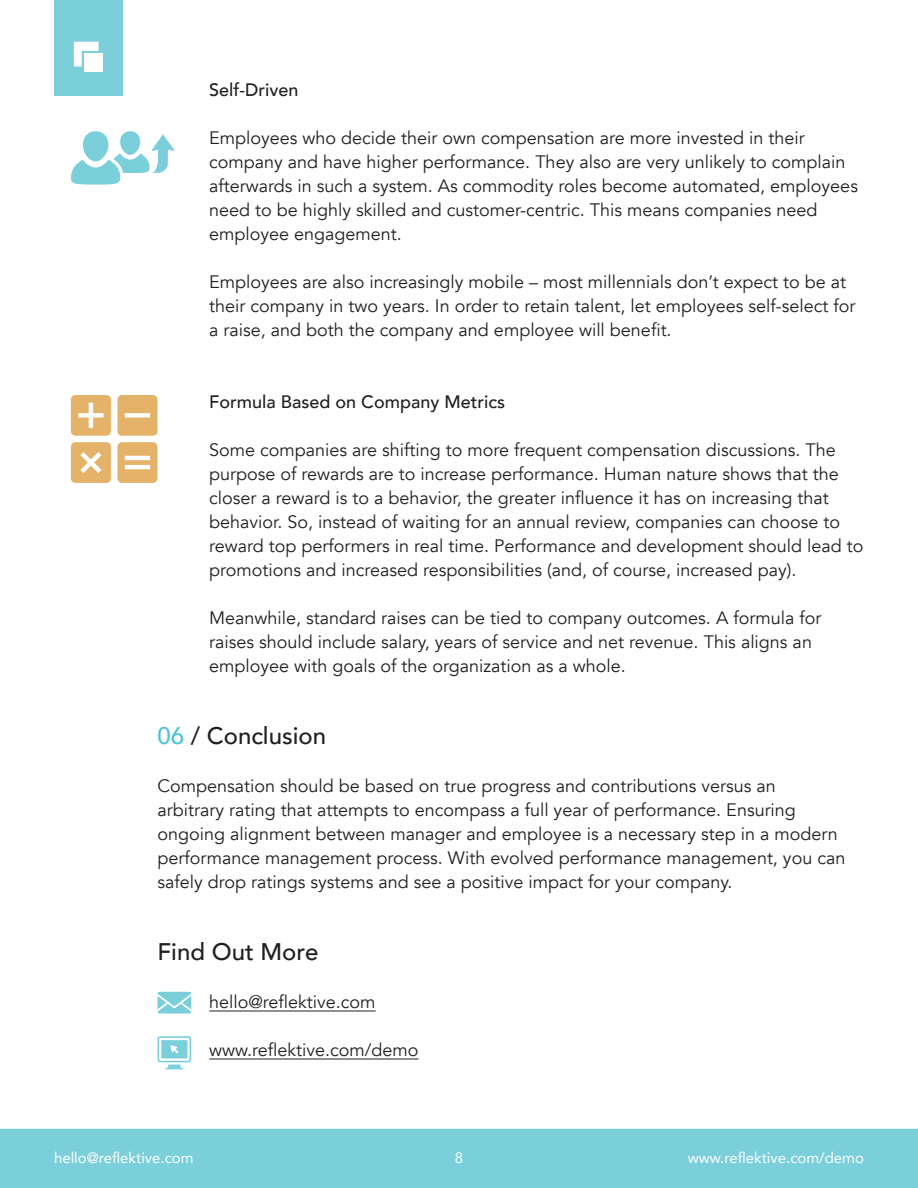
<style>
.page{position:relative;width:918px;height:1188px;background:#fff}
.page>*{position:absolute;margin:0;border:0;box-sizing:border-box;transform-origin:0 0}
.t1{font:500 24px "Avenir";color:#231f20}
.Body{font:18px/24px "Avenir";color:#231f20}
.Sub-Header{font:500 18px "Avenir";color:#231f20}
.t2{font:15px "Avenir";color:#fff}
.s1{color:#4bc4d4}
</style>
<div class="page">
<hr style="left:209px;top:1011px;width:167px;height:1px;background:#231f20">
<hr style="left:209px;top:1059px;width:210px;height:1px;background:#231f20">
<svg style="left:165px;top:1068px;width:18px;height:1px"></svg>
<svg style="left:158px;top:1036px;width:33px;height:26px"></svg>
<svg style="left:158px;top:992px;width:33px;height:22px"></svg>
<div style="left:54px;top:0;width:69px;height:96px;background:#7bcfda"></div>
<div style="left:84px;top:53px;width:19px;height:19px;background:#fff"></div>
<svg style="left:74px;top:42px;width:25px;height:24px"></svg>
<div style="left:0;top:1128px;width:918px;height:60px;background:#7bcfda"></div>
<hr style="left:0;top:1127px;width:918px;height:2px;background:#fff">
<svg style="left:117px;top:395px;width:41px;height:41px;background:#e7ba79"></svg>
<svg style="left:117px;top:442px;width:41px;height:41px;background:#e9bf83"></svg>
<svg style="left:71px;top:395px;width:40px;height:41px;background:#e8bd7f"></svg>
<svg style="left:71px;top:442px;width:40px;height:41px;background:#e8bd7f"></svg>
<svg style="left:70px;top:131px;width:104px;height:54px"></svg>
<p class="Sub-Header" style="left:209px;top:74px;width:91px">Self-Driven</p>
<p class="Body" style="left:209px;top:126px;width:650px">Employees who decide their own compensation are more invested in their company and have higher performance. They also are very unlikely to complain afterwards in such a system. As commodity roles become automated, employees need to be highly skilled and customer-centric. This means companies need employee engagement.</p>
<p class="Body" style="left:209px;top:270px;width:648px">Employees are also increasingly mobile – most millennials don’t expect to be at their company in two years. In order to retain talent, let employees self-select for a raise, and both the company and employee will benefit.</p>
<p class="Sub-Header" style="left:209px;top:386px;width:297px">Formula Based on Company Metrics</p>
<p class="Body" style="left:209px;top:438px;width:656px">Some companies are shifting to more frequent compensation discussions. The purpose of rewards are to increase performance. Human nature shows that the closer a reward is to a behavior, the greater influence it has on increasing that behavior. So, instead of waiting for an annual review, companies can choose to reward top performers in real time. Performance and development should lead to promotions and increased responsibilities (and, of course, increased pay).</p>
<p class="Body" style="left:209px;top:606px;width:614px">Meanwhile, standard raises can be tied to company outcomes. A formula for raises should include salary, years of service and net revenue. This aligns an employee with goals of the organization as a whole.</p>
<p class="t1" style="left:158px;top:715px;width:170px"><span class="s1">06</span> / Conclusion</p>
<p class="Body" style="left:158px;top:774px;width:689px">Compensation should be based on true progress and contributions versus an arbitrary rating that attempts to encompass a full year of performance. Ensuring ongoing alignment between manager and employee is a necessary step in a modern performance management process. With evolved performance management, you can safely drop ratings systems and see a positive impact for your company.</p>
<p class="t1" style="left:158px;top:931px;width:162px">Find Out More</p>
<p class="Body" style="left:209px;top:990px;width:168px">hello@reflektive.com</p>
<p class="Body" style="left:209px;top:1038px;width:211px">www.reflektive.com/demo</p>
<p class="t2" style="left:54px;top:1145px;width:141px">hello@reflektive.com</p>
<p class="t2" style="left:455px;top:1145px;width:10px">8</p>
<p class="t2" style="left:688px;top:1145px;width:178px">www.reflektive.com/demo</p>
</div>
